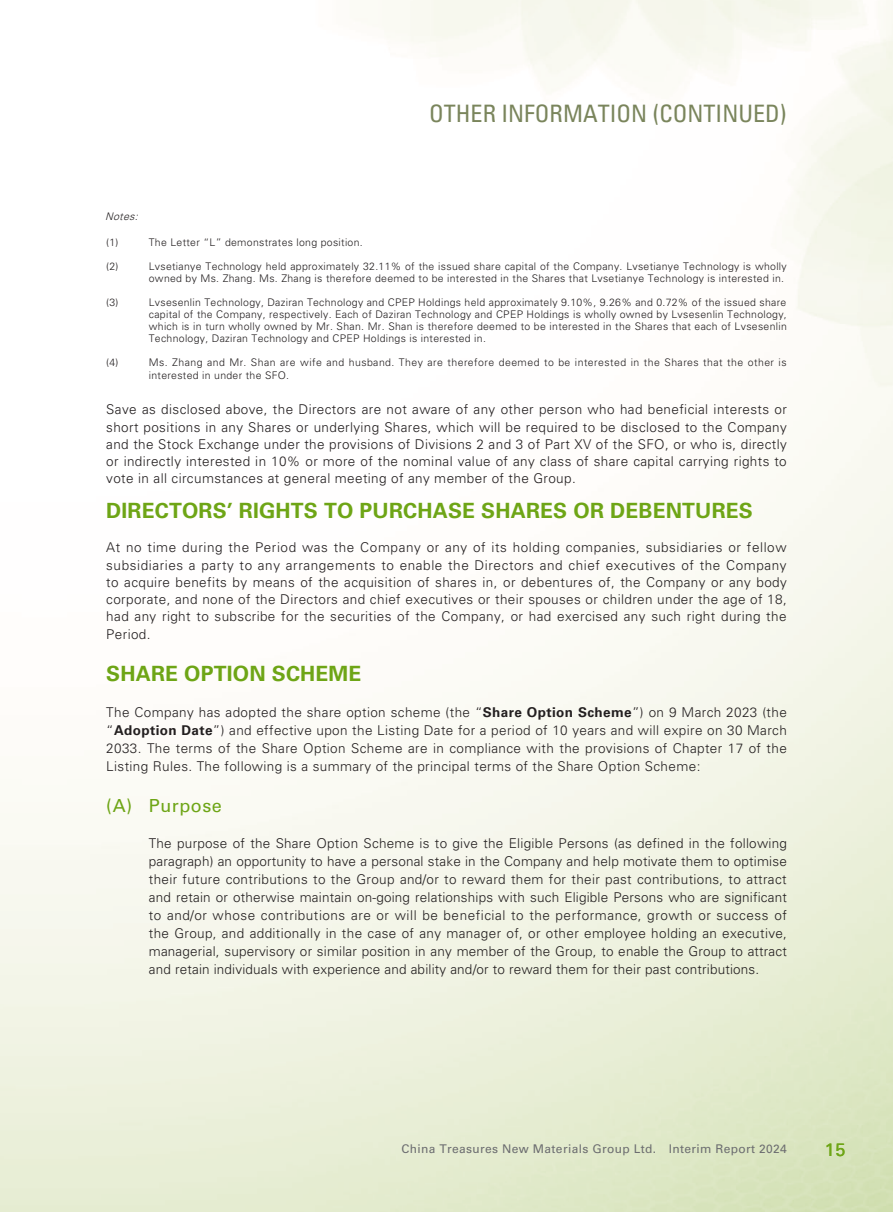
<style>
.page{position:relative;width:893px;height:1212px;background:#fff}
.page>*{position:absolute;margin:0;border:0;box-sizing:border-box;transform-origin:0 0}
.t1{font:condensed 24px "Univers LT Std";color:#7a855c}
.t2{font:700 21px "Univers LT Std";letter-spacing:.01em;color:#6ea516}
.t3{font:18px "Univers LT Std";letter-spacing:.03em;color:#6ea516}
.t4{font:300 13.5px/18px "Univers LT Std";letter-spacing:.03em;color:#231f20;text-align:justify}
.t5{font:12px "Univers LT Std";letter-spacing:.03em;color:#6c6d70}
.t6{font:300 10.5px/12px "Univers LT Std";letter-spacing:.03em;color:#231f20}
.t7{font:italic 300 10.5px "Univers LT Std";color:#231f20}
.s1{font-weight:700}
</style>
<div class="page">
<h1 class="t1" style="left:429px;top:99px;width:359px">OTHER INFORMATION (CONTINUED)</h1>
<p class="t7" style="left:105px;top:210px;width:37px">Notes:</p>
<p class="t6" style="left:106px;top:236px;width:14px">(1)</p>
<p class="t6" style="left:149px;top:236px;width:215px">The Letter “L” demonstrates long position.</p>
<p class="t6" style="left:106px;top:260px;width:14px">(2)</p>
<p class="t6" style="left:149px;top:260px;width:639px">Lvsetianye Technology held approximately 32.11% of the issued share capital of the Company. Lvsetianye Technology is wholly owned by Ms. Zhang. Ms. Zhang is therefore deemed to be interested in the Shares that Lvsetianye Technology is interested in.</p>
<p class="t6" style="left:106px;top:296px;width:14px">(3)</p>
<p class="t6" style="left:149px;top:296px;width:640px;text-align:justify">Lvsesenlin Technology, Daziran Technology and CPEP Holdings held approximately 9.10%, 9.26% and 0.72% of the issued share capital of the Company, respectively. Each of Daziran Technology and CPEP Holdings is wholly owned by Lvsesenlin Technology, which is in turn wholly owned by Mr. Shan. Mr. Shan is therefore deemed to be interested in the Shares that each of Lvsesenlin Technology, Daziran Technology and CPEP Holdings is interested in.</p>
<p class="t6" style="left:106px;top:356px;width:14px">(4)</p>
<p class="t6" style="left:149px;top:355px;width:639px;line-height:13.5px">Ms. Zhang and Mr. Shan are wife and husband. They are therefore deemed to be interested in the Shares that the other is interested in under the SFO.</p>
<p class="t4" style="left:106px;top:401px;width:682px;line-height:17.2px">Save as disclosed above, the Directors are not aware of any other person who had beneficial interests or short positions in any Shares or underlying Shares, which will be required to be disclosed to the Company and the Stock Exchange under the provisions of Divisions 2 and 3 of Part XV of the SFO, or who is, directly or indirectly interested in 10% or more of the nominal value of any class of share capital carrying rights to vote in all circumstances at general meeting of any member of the Group.</p>
<h2 class="t2" style="left:106px;top:498px;width:648px">DIRECTORS’ RIGHTS TO PURCHASE SHARES OR DEBENTURES</h2>
<p class="t4" style="left:106px;top:539px;width:682px;line-height:17.2px">At no time during the Period was the Company or any of its holding companies, subsidiaries or fellow subsidiaries a party to any arrangements to enable the Directors and chief executives of the Company to acquire benefits by means of the acquisition of shares in, or debentures of, the Company or any body corporate, and none of the Directors and chief executives or their spouses or children under the age of 18, had any right to subscribe for the securities of the Company, or had exercised any such right during the Period.</p>
<h2 class="t2" style="left:106px;top:662px;width:257px">SHARE OPTION SCHEME</h2>
<p class="t4" style="left:106px;top:704px;width:682px">The Company has adopted the share option scheme (the “<span class="s1">Share Option Scheme</span>”) on 9 March 2023 (the “<span class="s1">Adoption Date</span>”) and effective upon the Listing Date for a period of 10 years and will expire on 30 March 2033. The terms of the Share Option Scheme are in compliance with the provisions of Chapter 17 of the Listing Rules. The following is a summary of the principal terms of the Share Option Scheme:</p>
<h3 class="t3" style="left:106px;top:795px;width:117px">(A) Purpose</h3>
<p class="t4" style="left:149px;top:834px;width:640px">The purpose of the Share Option Scheme is to give the Eligible Persons (as defined in the following paragraph) an opportunity to have a personal stake in the Company and help motivate them to optimise their future contributions to the Group and/or to reward them for their past contributions, to attract and retain or otherwise maintain on-going relationships with such Eligible Persons who are significant to and/or whose contributions are or will be beneficial to the performance, growth or success of the Group, and additionally in the case of any manager of, or other employee holding an executive, managerial, supervisory or similar position in any member of the Group, to enable the Group to attract and retain individuals with experience and ability and/or to reward them for their past contributions.</p>
<p class="t5" style="left:402px;top:1142px;width:387px">China Treasures New Materials Group Ltd. Interim Report 2024</p>
<h3 class="t3" style="left:825px;top:1139px;width:22px">15</h3>
</div>
